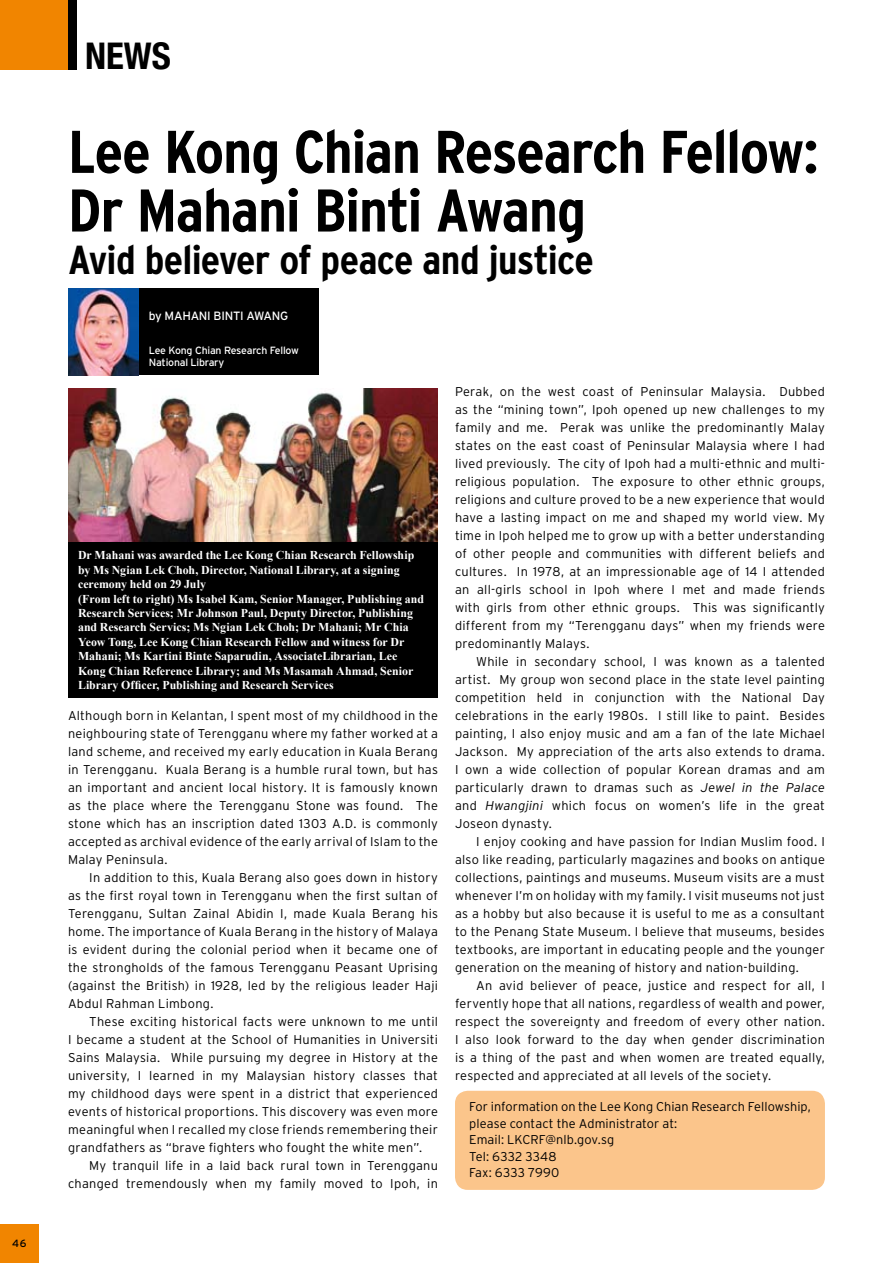
<style>
.page{position:relative;width:893px;height:1263px;background:#fff}
.page>*{position:absolute;margin:0;border:0;box-sizing:border-box;transform-origin:0 0}
.t1{font:700 condensed 60.15px/58.7px "Interstate";letter-spacing:-.02em;color:#000;scale:1.05 1}
.t2{font:700 condensed 40.5px "Interstate";letter-spacing:-.02em;color:#000;scale:1.05 1}
.t3{font:700 condensed 36.75px "Helvetica Neue";color:#000}
.t4{font:300 12.75px/18px "Interstate";letter-spacing:.02em;color:#000;text-align:justify}
.t5{font:700 12px/14.4px "Times New Roman";letter-spacing:.005em;color:#fff}
.t6{font:12px "Interstate";letter-spacing:-.02em;color:#fff}
.t7{font:10.5px/12px "Interstate";letter-spacing:-.02em;color:#fff}
.t8{font:10.5px "Interstate";color:#000}
.s1{font-style:italic}
</style>
<div class="page">
<div style="left:455px;top:1091px;width:370px;height:99px;background:#fbc58b;border-radius:13px"></div>
<div style="left:69px;top:289px;width:250px;height:86px;background:#000"></div>
<img style="left:69px;top:289px;width:69px;height:86px">
<div style="left:0;top:0;width:69px;height:69px;background:#f18500"></div>
<div style="left:68px;top:0;width:9px;height:69px;background:#000"></div>
<div style="left:0;top:1224px;width:39px;height:39px;background:#f18500"></div>
<img style="left:68px;top:389px;width:370px;height:153px">
<div style="left:68px;top:542px;width:370px;height:155px;background:#000"></div>
<p class="t8" style="left:12px;top:1237px;width:16px">46</p>
<h3 class="t3" style="left:85px;top:34px;width:87px">NEWS</h3>
<h1 class="t1" style="left:68px;top:122px;width:716px">Lee Kong Chian Research Fellow:<br>Dr Mahani Binti Awang</h1>
<h2 class="t2" style="left:68px;top:237px;width:502px">Avid believer of peace and justice</h2>
<p class="t6" style="left:149px;top:309px;width:141px">by Mahani Binti Awang</p>
<p class="t7" style="left:149px;top:344px;width:152px">Lee Kong Chian Research Fellow<br>National Library</p>
<p class="t5" style="left:78px;top:548px;width:347px">Dr Mahani was awarded the Lee Kong Chian Research Fellowship by Ms Ngian Lek Choh, Director, National Library, at a signing ceremony held on 29 July<br>(From left to right) Ms Isabel Kam, Senior Manager, Publishing and Research Services; Mr Johnson Paul, Deputy Director, Publishing and Research Servics; Ms Ngian Lek Choh; Dr Mahani; Mr Chia Yeow Tong, Lee Kong Chian Research Fellow and witness for Dr Mahani; Ms Kartini Binte Saparudin, AssociateLibrarian, Lee Kong Chian Reference Library; and Ms Masamah Ahmad, Senior Library Officer, Publishing and Research Services</p>
<p class="t4" style="left:68px;top:706px;width:371px">Although born in Kelantan, I spent most of my childhood in the neighbouring state of Terengganu where my father worked at a land scheme, and received my early education in Kuala Berang in Terengganu. Kuala Berang is a humble rural town, but has an important and ancient local history. It is famously known as the place where the Terengganu Stone was found. The stone which has an inscription dated 1303 A.D. is commonly accepted as archival evidence of the early arrival of Islam to the Malay Peninsula.</p>
<p class="t4" style="left:68px;top:868px;width:371px;text-indent:21px">In addition to this, Kuala Berang also goes down in history as the first royal town in Terengganu when the first sultan of Terengganu, Sultan Zainal Abidin I, made Kuala Berang his home. The importance of Kuala Berang in the history of Malaya is evident during the colonial period when it became one of the strongholds of the famous Terengganu Peasant Uprising (against the British) in 1928, led by the religious leader Haji Abdul Rahman Limbong.</p>
<p class="t4" style="left:68px;top:1012px;width:371px;text-indent:21px">These exciting historical facts were unknown to me until I became a student at the School of Humanities in Universiti Sains Malaysia. While pursuing my degree in History at the university, I learned in my Malaysian history classes that my childhood days were spent in a district that experienced events of historical proportions. This discovery was even more meaningful when I recalled my close friends remembering their grandfathers as “brave fighters who fought the white men”.</p>
<p class="t4" style="left:68px;top:1156px;width:371px;text-align:right">My tranquil life in a laid back rural town in Terengganu changed tremendously when my family moved to Ipoh, in</p>
<p class="t4" style="left:455px;top:382px;width:371px">Perak, on the west coast of Peninsular Malaysia. Dubbed as the “mining town”, Ipoh opened up new challenges to my family and me. Perak was unlike the predominantly Malay states on the east coast of Peninsular Malaysia where I had lived previously. The city of Ipoh had a multi-ethnic and multi&shy;religious population. The exposure to other ethnic groups, religions and culture proved to be a new experience that would have a lasting impact on me and shaped my world view. My time in Ipoh helped me to grow up with a better understanding of other people and communities with different beliefs and cultures. In 1978, at an impressionable age of 14 I attended an all-girls school in Ipoh where I met and made friends with girls from other ethnic groups. This was significantly different from my “Terengganu days” when my friends were predominantly Malays.</p>
<p class="t4" style="left:455px;top:652px;width:371px;text-indent:21px">While in secondary school, I was known as a talented artist. My group won second place in the state level painting competition held in conjunction with the National Day celebrations in the early 1980s. I still like to paint. Besides painting, I also enjoy music and am a fan of the late Michael Jackson. My appreciation of the arts also extends to drama.<br>I own a wide collection of popular Korean dramas and am particularly drawn to dramas such as <span class="s1">Jewel in the Palace </span>and <span class="s1">Hwangjini</span> which focus on women’s life in the great Joseon dynasty.</p>
<p class="t4" style="left:455px;top:832px;width:371px;text-indent:21px">I enjoy cooking and have passion for Indian Muslim food. I also like reading, particularly magazines and books on antique collections, paintings and museums. Museum visits are a must whenever I’m on holiday with my family. I visit museums not just as a hobby but also because it is useful to me as a consultant to the Penang State Museum. I believe that museums, besides textbooks, are important in educating people and the younger generation on the meaning of history and nation-building.</p>
<p class="t4" style="left:455px;top:977px;width:371px;text-indent:21px">An avid believer of peace, justice and respect for all, I fervently hope that all nations, regardless of wealth and power, respect the sovereignty and freedom of every other nation.<br>I also look forward to the day when gender discrimination is a thing of the past and when women are treated equally, respected and appreciated at all levels of the society.</p>
<p class="t4" style="left:469px;top:1099px;width:343px;line-height:16.5px;text-align:left">For information on the Lee Kong Chian Research Fellowship, please contact the Administrator at:<br>Email: LKCRF@nlb.gov.sg<br>Tel: 6332 3348<br>Fax: 6333 7990</p>
</div>
